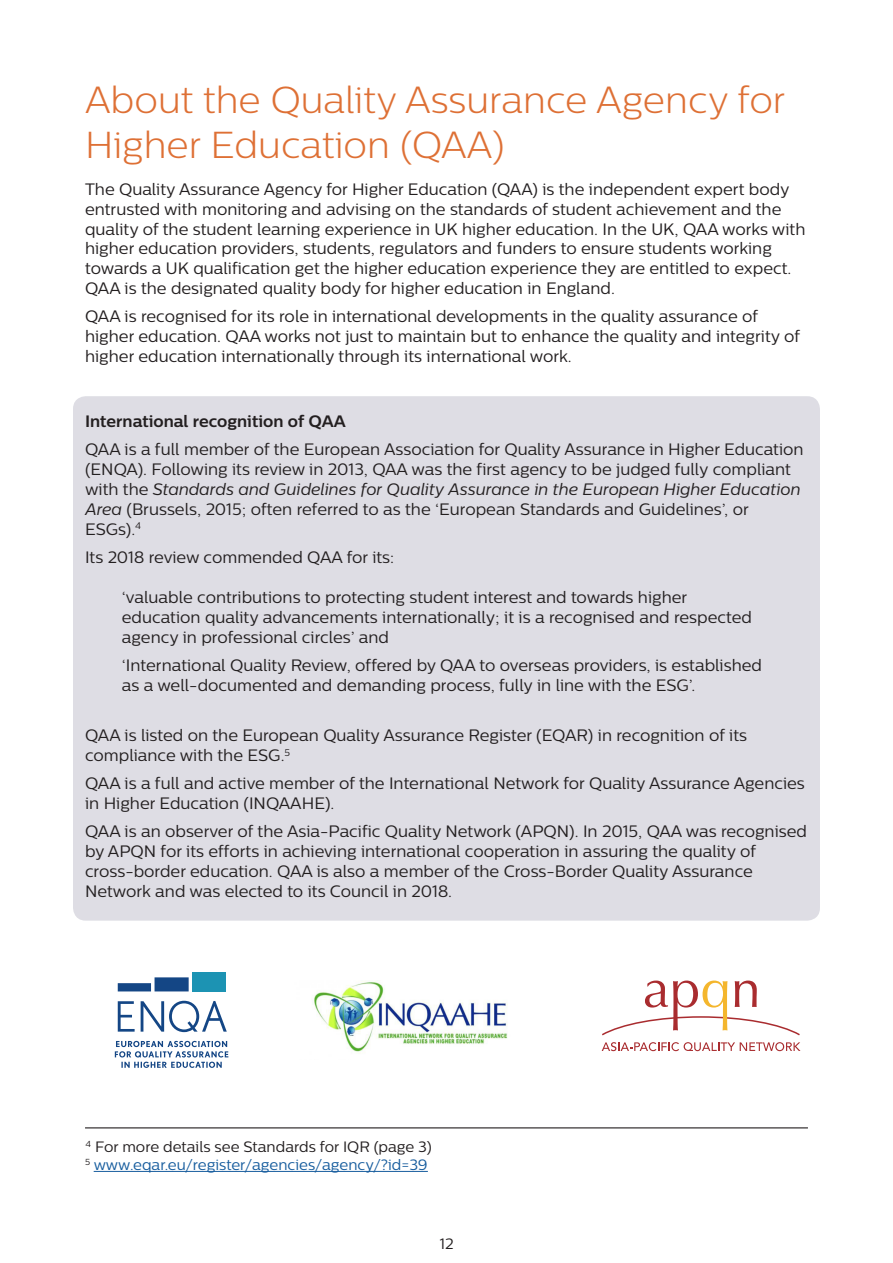
<style>
.page{position:relative;width:893px;height:1263px;background:#fff}
.page>*{position:absolute;margin:0;border:0;box-sizing:border-box;transform-origin:0 0}
.t1{font:300 37.5px/45px "Centrale Sans";color:#de7035}
.Body{font:16.5px/19.8px "Centrale Sans";color:#231f20}
.Body-2{font:700 16.5px "Centrale Sans";color:#231f20}
.t2{font:15px "Centrale Sans";color:#175d9e}
.t3{font:15px "Centrale Sans";color:#231f20}
.s1{font-style:italic}
</style>
<div class="page">
<div style="left:73px;top:396px;width:747px;height:525px;background:#dedde4;border-radius:13px"></div>
<hr style="left:94px;top:1171px;width:334px;height:1px;background:#175d9e">
<hr style="left:85px;top:1127px;width:723px;height:1px;background:#231f20">
<svg style="left:601px;top:980px;width:200px;height:71px"></svg>
<img style="left:314px;top:980px;width:194px;height:73px">
<svg style="left:115px;top:977px;width:113px;height:91px"></svg>
<div style="left:192px;top:971px;width:33px;height:20px;background:#1c93b3"></div>
<h1 class="t1" style="left:85px;top:77px;width:702px">About the Quality Assurance Agency for<br>Higher Education (QAA)</h1>
<p class="Body" style="left:85px;top:179px;width:722px">The Quality Assurance Agency for Higher Education (QAA) is the independent expert body entrusted with monitoring and advising on the standards of student achievement and the quality of the student learning experience in UK higher education. In the UK, QAA works with higher education providers, students, regulators and funders to ensure students working towards a UK qualification get the higher education experience they are entitled to expect.<br>QAA is the designated quality body for higher education in England.</p>
<p class="Body" style="left:85px;top:306px;width:717px">QAA is recognised for its role in international developments in the quality assurance of higher education. QAA works not just to maintain but to enhance the quality and integrity of higher education internationally through its international work.</p>
<p class="Body-2" style="left:85px;top:411px;width:262px">International recognition of QAA</p>
<p class="Body" style="left:85px;top:439px;width:720px">QAA is a full member of the European Association for Quality Assurance in Higher Education (ENQA). Following its review in 2013, QAA was the first agency to be judged fully compliant with the <span class="s1">Standards and Guidelines for Quality Assurance in the European Higher Education Area</span> (Brussels, 2015; often referred to as the ‘European Standards and Guidelines’, or ESGs).<sup>4</sup></p>
<p class="Body" style="left:85px;top:547px;width:311px">Its 2018 review commended QAA for its:</p>
<p class="Body" style="left:122px;top:587px;width:631px">‘valuable contributions to protecting student interest and towards higher education quality advancements internationally; it is a recognised and respected agency in professional circles’ and</p>
<p class="Body" style="left:122px;top:655px;width:642px">‘International Quality Review, offered by QAA to overseas providers, is established as a well-documented and demanding process, fully in line with the ESG’.</p>
<p class="Body" style="left:85px;top:725px;width:663px">QAA is listed on the European Quality Assurance Register (EQAR) in recognition of its compliance with the ESG.<sup>5</sup></p>
<p class="Body" style="left:85px;top:773px;width:721px">QAA is a full and active member of the International Network for Quality Assurance Agencies in Higher Education (INQAAHE).</p>
<p class="Body" style="left:85px;top:821px;width:723px">QAA is an observer of the Asia-Pacific Quality Network (APQN). In 2015, QAA was recognised by APQN for its efforts in achieving international cooperation in assuring the quality of cross-border education. QAA is also a member of the Cross-Border Quality Assurance Network and was elected to its Council in 2018.</p>
<p class="t3" style="left:85px;top:1138px;width:348px"><sup>4</sup> For more details see Standards for IQR (page 3)</p>
<p class="t2" style="left:85px;top:1156px;width:344px"><sup>5</sup> www.eqar.eu/register/agencies/agency/?id=39</p>
<p class="t3" style="left:439px;top:1235px;width:16px">12</p>
</div>
